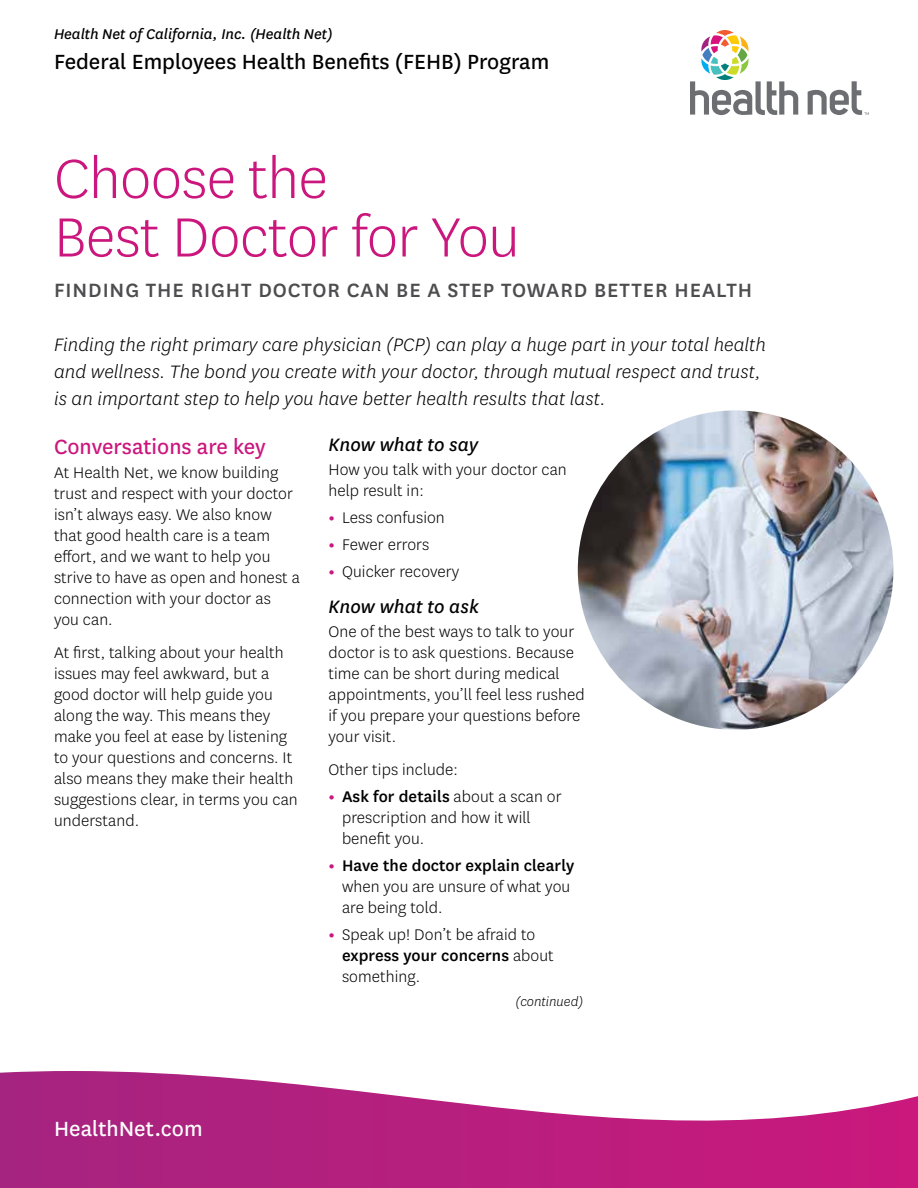
<style>
.page{position:relative;width:918px;height:1188px;background:#fff}
.page>*{position:absolute;margin:0;border:0;box-sizing:border-box;transform-origin:0 0}
.t1{font:300 64.5px/58.5px "Centene Sans";letter-spacing:-.01em;color:#cb177d}
.t2{font:24px "Centene Sans";color:#000}
.t3{font:24px "Centene Sans";color:#cb177d}
.t4{font:24px "Centene Sans";color:#fff}
.t5{font:500 22.5px "Centene Sans";letter-spacing:.04em;color:#4d4d4f}
.t6{font:italic 300 21px/27px "Centene Sans";letter-spacing:.005em;color:#000}
.t7{font:italic 21px "Centene Sans";color:#000}
.t8{font:300 18px/21px "Centene Sans";letter-spacing:.005em;color:#000}
.t9{font:italic 16.5px "Centene Sans";color:#000}
.t10{font:italic 300 15px "Centene Sans";color:#000}
.s1{font-weight:700;color:#cb177d}
.s2{font-weight:500}
</style>
<div class="page">
<svg style="left:690px;top:30px;width:108px;height:85px"></svg>
<svg style="left:808px;top:81px;width:61px;height:34px"></svg>
<svg style="left:0;top:1071px;width:918px;height:117px"></svg>
<img style="left:578px;top:410px;width:315px;height:320px">
<p class="t9" style="left:54px;top:24px;width:280px">Health Net of California, Inc. (Health Net)</p>
<p class="t2" style="left:54px;top:46px;width:497px">Federal Employees Health Benefits (FEHB) Program</p>
<h1 class="t1" style="left:54px;top:147px;width:467px">Choose the<br>Best Doctor for You</h1>
<h2 class="t5" style="left:54px;top:275px;width:700px">FINDING THE RIGHT DOCTOR CAN BE A STEP TOWARD BETTER HEALTH</h2>
<p class="t6" style="left:54px;top:331px;width:713px">Finding the right primary care physician (PCP) can play a huge part in your total health and wellness. The bond you create with your doctor, through mutual respect and trust, is an important step to help you have better health results that last.</p>
<h3 class="t3" style="left:54px;top:430px;width:213px">Conversations are key</h3>
<p class="t8" style="left:54px;top:461px;width:247px">At Health Net, we know building trust and respect with your doctor isn’t always easy. We also know that good health care is a team effort, and we want to help you strive to have as open and honest a connection with your doctor as you can.</p>
<p class="t8" style="left:54px;top:641px;width:245px">At first, talking about your health issues may feel awkward, but a good doctor will help guide you along the way. This means they make you feel at ease by listening to your questions and concerns. It also means they make their health suggestions clear, in terms you can understand.</p>
<h4 class="t7" style="left:328px;top:431px;width:151px">Know what to say</h4>
<p class="t8" style="left:328px;top:459px;width:240px">How you talk with your doctor can help result in:</p>
<p class="t8" style="left:328px;top:507px;width:118px"><span class="s1">•</span> Less confusion</p>
<p class="t8" style="left:328px;top:534px;width:102px"><span class="s1">•</span> Fewer errors</p>
<p class="t8" style="left:328px;top:561px;width:132px"><span class="s1">•</span> Quicker recovery</p>
<h4 class="t7" style="left:328px;top:593px;width:152px">Know what to ask</h4>
<p class="t8" style="left:328px;top:621px;width:258px">One of the best ways to talk to your doctor is to ask questions. Because time can be short during medical appointments, you’ll feel less rushed if you prepare your questions before your visit.</p>
<p class="t8" style="left:328px;top:759px;width:131px">Other tips include:</p>
<p class="t8" style="left:342px;top:786px;width:221px;text-indent:-14px"><span class="s1">•</span> <span class="s2">Ask for details</span> about a scan or prescription and how it will benefit you.</p>
<p class="t8" style="left:342px;top:855px;width:234px;text-indent:-14px"><span class="s1">•</span> <span class="s2">Have the doctor explain clearly </span>when you are unsure of what you are being told.</p>
<p class="t8" style="left:342px;top:924px;width:213px;text-indent:-14px"><span class="s1">•</span> Speak up! Don’t be afraid to <span class="s2">express your concerns</span> about something.</p>
<p class="t10" style="left:516px;top:992px;width:69px">(continued)</p>
<p class="t4" style="left:54px;top:1113px;width:150px">HealthNet.com</p>
</div>
